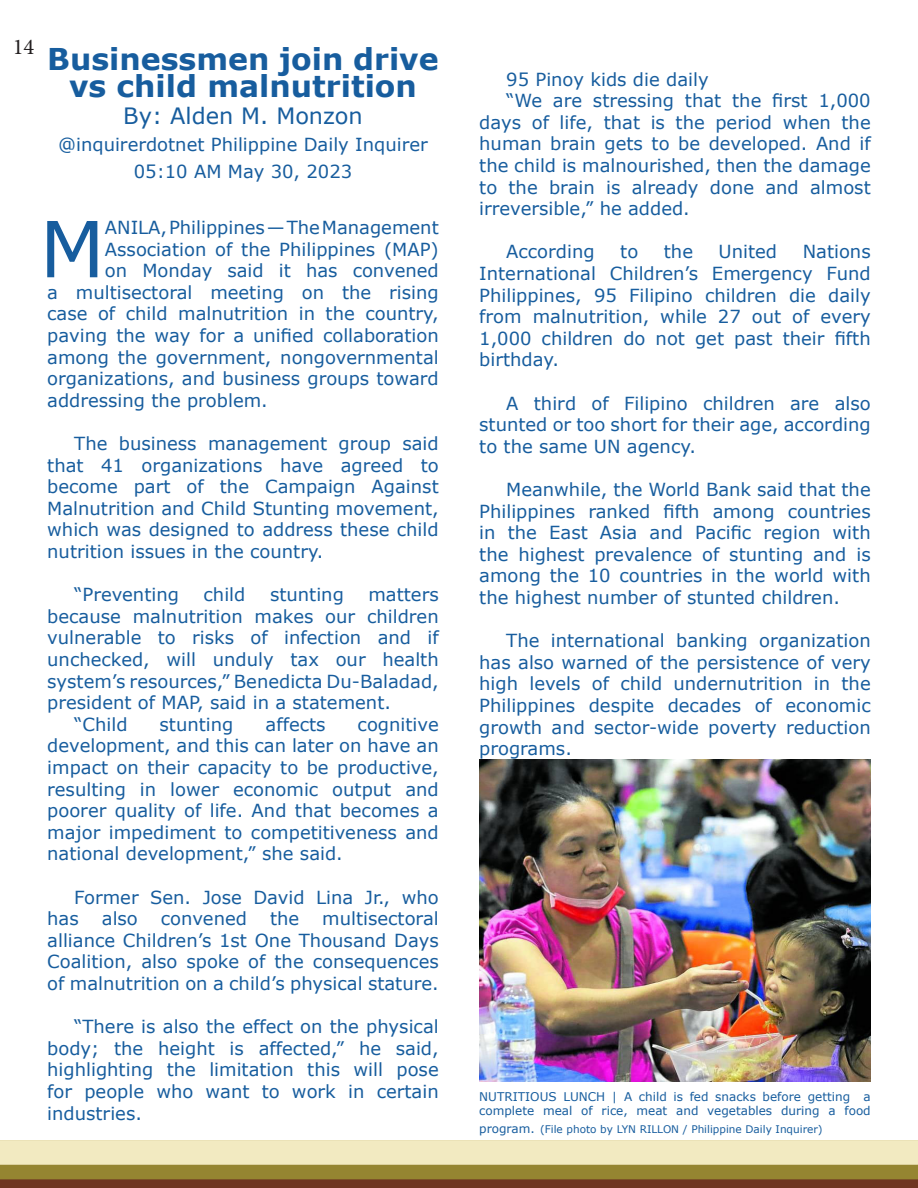
<style>
.page{position:relative;width:918px;height:1188px;background:#fff}
.page>*{position:absolute;margin:0;border:0;box-sizing:border-box;transform-origin:0 0}
.t1{font:77.4px "Verdana";color:#175d9e}
.t2{font:700 30px/27px "Verdana";color:#175d9e;text-align:center}
.t3{font:22.5px "Verdana";color:#175d9e}
.t4{font:22.5px "Minion Pro";color:#231f20}
.t5{font:18px/21.6px "Verdana";color:#175d9e;text-align:justify}
.t6{font:12px/14.4px "Verdana";color:#175d9e}
.t7{font:10.5px "Verdana";color:#175d9e}
.s1{font-size:12px}
</style>
<div class="page">
<img style="left:0;top:1141px;width:918px;height:47px">
<img style="left:479px;top:759px;width:392px;height:323px">
<p class="t4" style="left:13px;top:32px;width:23px">14</p>
<p class="t2" style="left:47px;top:46px;width:393px">Businessmen join drive vs child malnutrition</p>
<p class="t3" style="left:123px;top:102px;width:241px">By: Alden M. Monzon</p>
<p class="t5" style="left:58px;top:134px;width:371px">@inquirerdotnet Philippine Daily Inquirer</p>
<p class="t5" style="left:134px;top:161px;width:220px">05:10 AM May 30, 2023</p>
<p class="t1" style="left:40px;top:200px;width:67px">M</p>
<p class="t5" style="left:105px;top:217px;width:335px">ANILA, Philippines — The Management</p>
<p class="t5" style="left:105px;top:239px;width:335px">Association of the Philippines (MAP)</p>
<p class="t5" style="left:105px;top:260px;width:335px">on Monday said it has convened</p>
<p class="t5" style="left:47px;top:282px;width:393px">a multisectoral meeting on the rising</p>
<p class="t5" style="left:47px;top:303px;width:393px">case of child malnutrition in the country,</p>
<p class="t5" style="left:47px;top:325px;width:393px">paving the way for a unified collaboration</p>
<p class="t5" style="left:47px;top:347px;width:393px">among the government, nongovernmental</p>
<p class="t5" style="left:47px;top:368px;width:393px">organizations, and business groups toward</p>
<p class="t5" style="left:47px;top:390px;width:222px">addressing the problem.</p>
<p class="t5" style="left:47px;top:433px;width:393px;text-indent:27px">The business management group said that 41 organizations have agreed to become part of the Campaign Against Malnutrition and Child Stunting movement, which was designed to address these child nutrition issues in the country.</p>
<p class="t5" style="left:74px;top:584px;width:106px">“Preventing</p>
<p class="t5" style="left:204px;top:584px;width:43px">child</p>
<p class="t5" style="left:270px;top:584px;width:75px">stunting</p>
<p class="t5" style="left:47px;top:584px;width:393px;text-indent:321px">matters because malnutrition makes our children vulnerable to risks of infection and if unchecked, will unduly tax our health system’s resources,” Benedicta Du-Baladad, president of MAP, said in a statement.</p>
<p class="t5" style="left:74px;top:714px;width:55px">“Child</p>
<p class="t5" style="left:160px;top:714px;width:75px">stunting</p>
<p class="t5" style="left:266px;top:714px;width:62px">affects</p>
<p class="t5" style="left:47px;top:714px;width:393px;text-indent:310px">cognitive development, and this can later on have an impact on their capacity to be productive, resulting in lower economic output and poorer quality of life. And that becomes a major impediment to competitiveness and national development,” she said.</p>
<p class="t5" style="left:47px;top:887px;width:393px;text-indent:27px">Former Sen. Jose David Lina Jr., who has</p>
<p class="t5" style="left:47px;top:908px;width:393px;text-indent:275px">multisectoral alliance Children’s 1st One Thousand Days Coalition, also spoke of the consequences of malnutrition on a child’s physical stature.</p>
<p class="t5" style="left:47px;top:1016px;width:393px;text-indent:27px">“There is also the effect on the physical body; the height is affected,” he said, highlighting the limitation this will pose for people who want to work in certain industries.</p>
<p class="t5" style="left:102px;top:908px;width:38px">also</p>
<p class="t5" style="left:161px;top:908px;width:88px">convened</p>
<p class="t5" style="left:270px;top:908px;width:31px">the</p>
<p class="t5" style="left:506px;top:69px;width:204px">95 Pinoy kids die daily</p>
<p class="t5" style="left:479px;top:90px;width:393px;text-indent:27px">“We are stressing that the first 1,000 days of life, that is the period when the human brain gets to be developed. And if the child is malnourished, then the damage to the brain is already done and almost irreversible,” he added.</p>
<p class="t5" style="left:506px;top:241px;width:90px">According</p>
<p class="t5" style="left:620px;top:241px;width:20px">to</p>
<p class="t5" style="left:664px;top:241px;width:31px">the</p>
<p class="t5" style="left:719px;top:241px;width:60px">United</p>
<p class="t5" style="left:479px;top:241px;width:393px;text-indent:323px">Nations International Children’s Emergency Fund Philippines, 95 Filipino children die daily from malnutrition, while 27 out of every 1,000 children do not get past their fifth birthday.</p>
<p class="t5" style="left:479px;top:393px;width:393px;text-indent:27px">A third of Filipino children are also stunted or too short for their age, according to the same UN agency.</p>
<p class="t5" style="left:479px;top:479px;width:393px;text-indent:27px">Meanwhile, the World Bank said that the Philippines ranked fifth among countries in the East Asia and Pacific region with the highest prevalence of stunting and is among the 10 countries in the world with the highest number of stunted children.</p>
<p class="t5" style="left:479px;top:630px;width:393px;text-indent:27px">The international banking organization has also warned of the persistence of very high levels of child undernutrition in the Philippines despite decades of economic growth and sector-wide poverty reduction programs.</p>
<p class="t6" style="left:479px;top:1089px;width:393px">NUTRITIOUS LUNCH | A child is fed snacks before getting a complete meal of rice, meat and vegetables during a food</p>
<p class="t7" style="left:479px;top:1123px;width:345px"><span class="s1">program.</span> (File photo by LYN RILLON / Philippine Daily Inquirer)</p>
</div>
